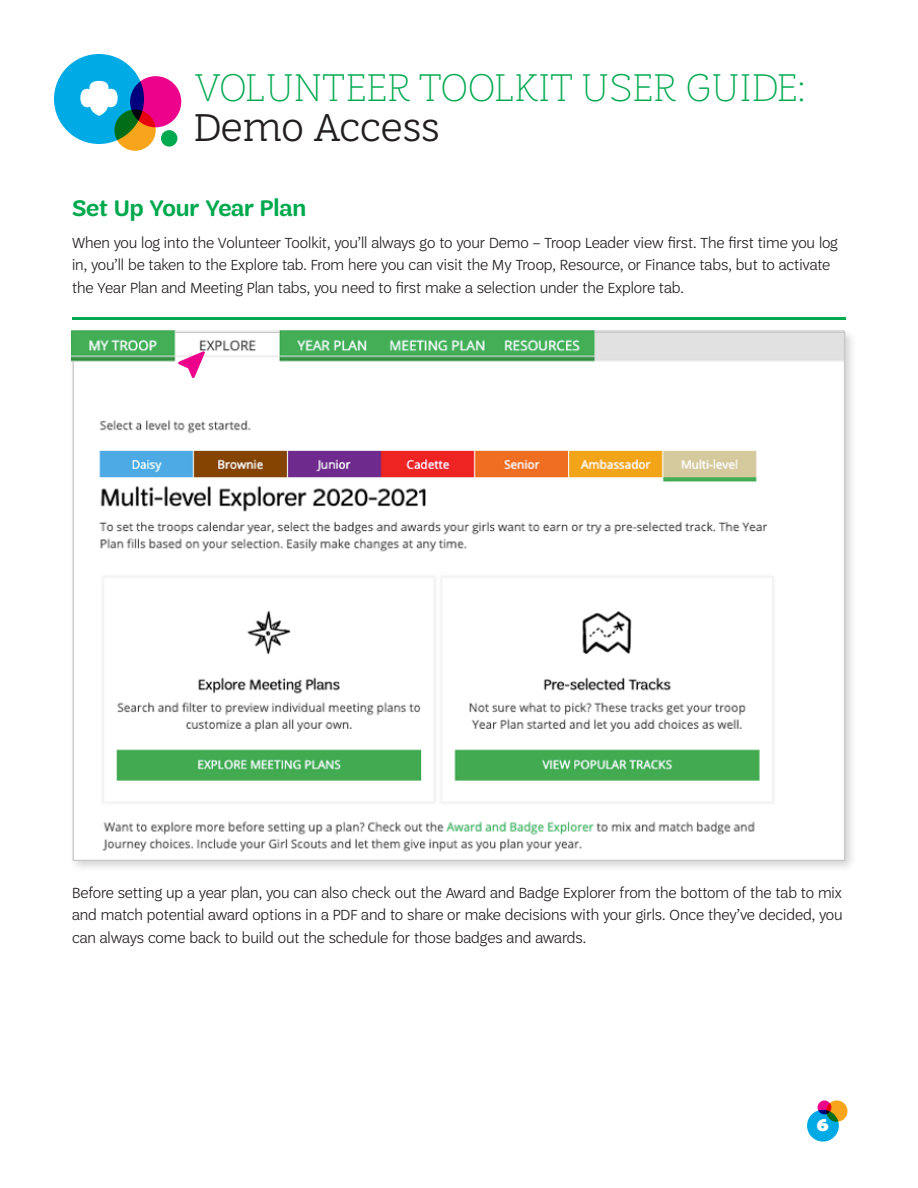
<style>
.page{position:relative;width:918px;height:1188px;background:#fff}
.page>*{position:absolute;margin:0;border:0;box-sizing:border-box;transform-origin:0 0}
.t1{font:100 42px "Trefoil Slab";letter-spacing:.01em;color:#00a94e}
.t2{font:300 42px "Trefoil Slab";color:#231f20}
.SUBHEAD_BOLD_U_LC_gr{font:600 24px "Trefoil Sans";color:#00a94e}
.t3{font:900 18px "Trefoil Slab";color:#fff}
.BODY_COPY{font:300 15.75px/22.5px "Trefoil Sans";color:#231f20}
</style>
<div class="page">
<div style="left:161px;top:130px;width:16px;height:17px;background:#00a94e;border-radius:50%"></div>
<div style="left:54px;top:54px;width:90px;height:90px;background:#00abe5;border-radius:50%"></div>
<svg style="left:80px;top:81px;width:38px;height:35px"></svg>
<svg style="left:114px;top:110px;width:42px;height:41px"></svg>
<svg style="left:130px;top:76px;width:51px;height:51px;background:#c0047d"></svg>
<div style="left:807px;top:1110px;width:32px;height:32px;background:#00abe5;border-radius:50%"></div>
<svg style="left:818px;top:1100px;width:13px;height:14px"></svg>
<svg style="left:826px;top:1100px;width:22px;height:22px"></svg>
<hr style="left:72px;top:317px;width:774px;height:3px;background:#00a94e">
<div style="left:68px;top:327px;width:789px;height:545px;background:#231f20;opacity:.2"></div>
<svg style="left:73px;top:332px;width:772px;height:529px"></svg>
<svg style="left:178px;top:351px;width:27px;height:27px"></svg>
<h1 class="t1" style="left:194px;top:65px;width:613px">VOLUNTEER TOOLKIT USER GUIDE:</h1>
<h1 class="t2" style="left:194px;top:104px;width:248px">Demo Access</h1>
<p class="SUBHEAD_BOLD_U_LC_gr" style="left:72px;top:195px;width:236px">Set Up Your Year Plan</p>
<p class="BODY_COPY" style="left:72px;top:231px;width:767px">When you log into the Volunteer Toolkit, you’ll always go to your Demo – Troop Leader view first. The first time you log in, you’ll be taken to the Explore tab. From here you can visit the My Troop, Resource, or Finance tabs, but to activate the Year Plan and Meeting Plan tabs, you need to first make a selection under the Explore tab.</p>
<p class="BODY_COPY" style="left:72px;top:881px;width:772px;text-align:justify">Before setting up a year plan, you can also check out the Award and Badge Explorer from the bottom of the tab to mix and match potential award options in a PDF and to share or make decisions with your girls. Once they’ve decided, you can always come back to build out the schedule for those badges and awards.</p>
<p class="t3" style="left:817px;top:1115px;width:13px">6</p>
</div>
